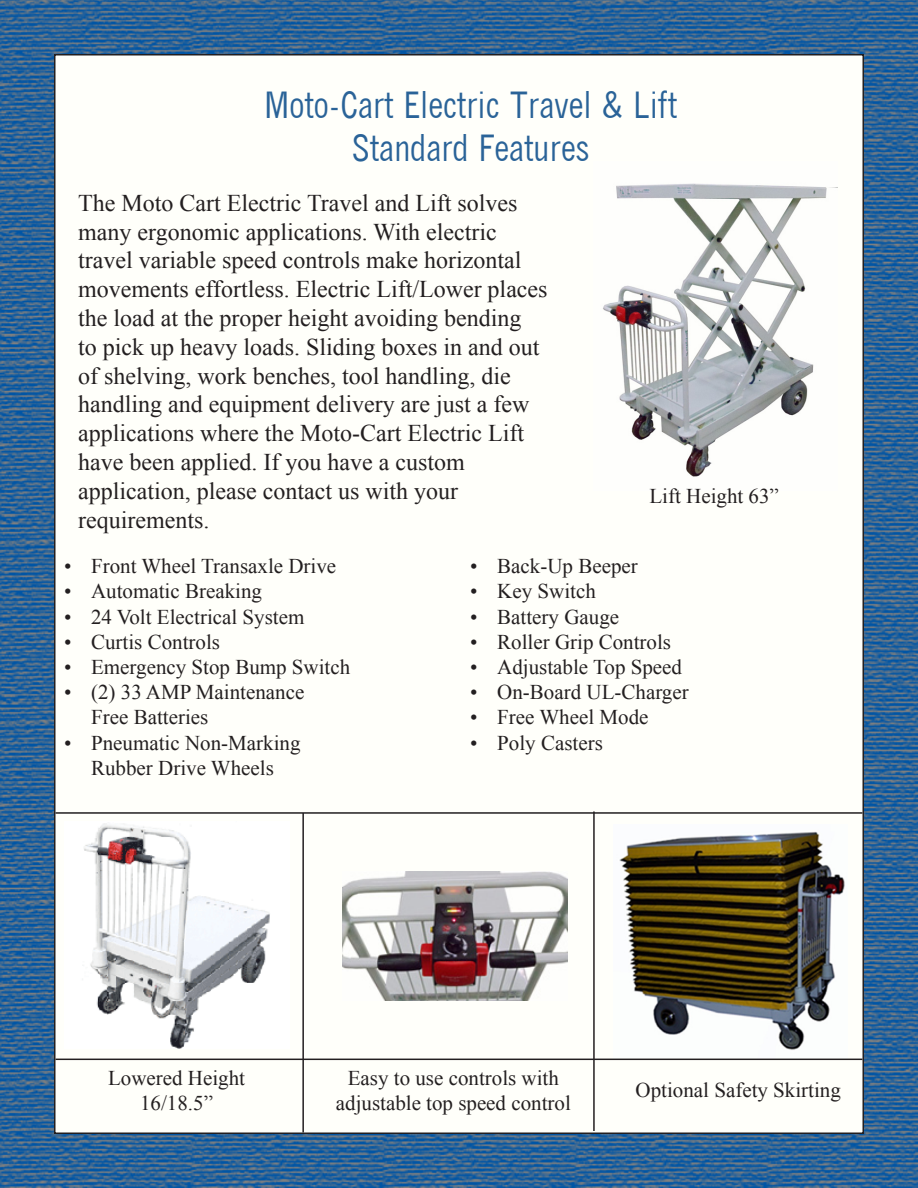
<style>
.page{position:relative;width:918px;height:1188px;background:#fff}
.page>*{position:absolute;margin:0;border:0;box-sizing:border-box;transform-origin:0 0}
.t1{font:36px "Quick Type II Condensed";color:#2a6398}
.t2{font:24px/28.8px "Times New Roman";color:#231f20}
.t3{font:21px "Times New Roman";color:#231f20}
</style>
<div class="page">
<img style="left:0;top:0;width:918px;height:1188px">
<div style="left:55px;top:55px;width:808px;height:1078px;background:#fffffa"></div>
<img style="left:603px;top:183px;width:235px;height:294px">
<img style="left:84px;top:823px;width:186px;height:225px">
<img style="left:342px;top:872px;width:225px;height:128px">
<img style="left:614px;top:831px;width:234px;height:228px">
<hr style="left:56px;top:812px;width:806px;height:2px;background:#231f20">
<hr style="left:56px;top:1059px;width:806px;height:1px;background:#231f20">
<hr style="left:302px;top:813px;width:2px;height:320px;background:#231f20">
<hr style="left:593px;top:811px;width:2px;height:320px;background:#231f20">
<p class="t1" style="left:265px;top:87px;width:414px">Moto-Cart Electric Travel &amp; Lift</p>
<p class="t1" style="left:352px;top:130px;width:240px">Standard Features</p>
<p class="t2" style="left:78px;top:188px;width:471px">The Moto Cart Electric Travel and Lift solves many ergonomic applications. With electric travel variable speed controls make horizontal movements effortless. Electric Lift/Lower places the load at the proper height avoiding bending<br>to pick up heavy loads. Sliding boxes in and out of shelving, work benches, tool handling, die handling and equipment delivery are just a few applications where the Moto-Cart Electric Lift have been applied. If you have a custom</p>
<p class="t2" style="left:78px;top:476px;width:381px">application, please contact us with your</p>
<p class="t2" style="left:78px;top:505px;width:133px">requirements.</p>
<p class="t3" style="left:64px;top:552px;width:274px">• Front Wheel Transaxle Drive</p>
<p class="t3" style="left:64px;top:577px;width:199px">• Automatic Breaking</p>
<p class="t3" style="left:64px;top:602px;width:242px">• 24 Volt Electrical System</p>
<p class="t3" style="left:64px;top:628px;width:157px">• Curtis Controls</p>
<p class="t3" style="left:64px;top:653px;width:288px">• Emergency Stop Bump Switch</p>
<p class="t3" style="left:64px;top:678px;width:242px">• (2) 33 AMP Maintenance</p>
<p class="t3" style="left:91px;top:703px;width:119px">Free Batteries</p>
<p class="t3" style="left:64px;top:728px;width:238px">• Pneumatic Non-Marking</p>
<p class="t3" style="left:91px;top:754px;width:184px">Rubber Drive Wheels</p>
<p class="t3" style="left:649px;top:482px;width:131px">Lift Height 63”</p>
<p class="t3" style="left:470px;top:552px;width:169px">• Back-Up Beeper</p>
<p class="t3" style="left:470px;top:577px;width:127px">• Key Switch</p>
<p class="t3" style="left:470px;top:602px;width:150px">• Battery Gauge</p>
<p class="t3" style="left:470px;top:628px;width:202px">• Roller Grip Controls</p>
<p class="t3" style="left:470px;top:653px;width:213px">• Adjustable Top Speed</p>
<p class="t3" style="left:470px;top:678px;width:220px">• On-Board UL-Charger</p>
<p class="t3" style="left:470px;top:703px;width:180px">• Free Wheel Mode</p>
<p class="t3" style="left:470px;top:728px;width:134px">• Poly Casters</p>
<p class="t3" style="left:108px;top:1064px;width:139px">Lowered Height</p>
<p class="t3" style="left:140px;top:1089px;width:74px">16/18.5”</p>
<p class="t3" style="left:348px;top:1064px;width:213px">Easy to use controls with</p>
<p class="t3" style="left:336px;top:1089px;width:237px">adjustable top speed control</p>
<p class="t3" style="left:636px;top:1076px;width:207px">Optional Safety Skirting</p>
</div>
